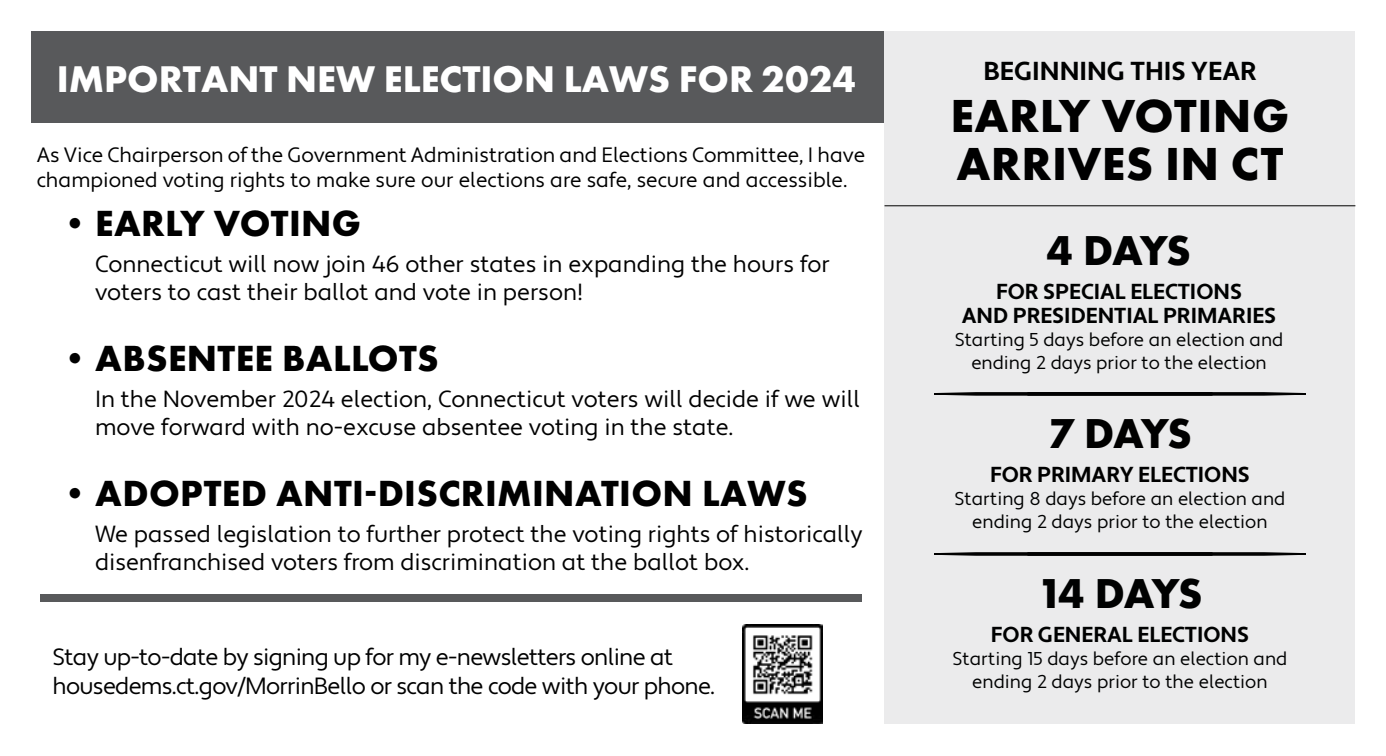
<style>
.page{position:relative;width:1386px;height:756px;background:#fff}
.page>*{position:absolute;margin:0;border:0;box-sizing:border-box;transform-origin:0 0}
.t1{font:700 48.12px/48.1px "Futura PT";letter-spacing:.01em;color:#000}
.t2{font:700 43.4px "Futura PT";letter-spacing:-.04em;color:#000101}
.t3{font:700 43.4px "Futura PT";color:#000}
.t4{font:700 38.5px "Futura PT";color:#fff}
.t5{font:700 37.8px "Futura PT";letter-spacing:.01em;color:#000}
.t6{font:700 25.9px "Apertura";color:#000101}
.t7{font:23.45px/28.2px "Apertura";letter-spacing:-.03em;color:#000101}
.t8{font:23.28px/28px "Apertura";color:#000}
.t9{font:700 21.7px/23.3px "Apertura";color:#000101;text-align:center}
.t10{font:700 21.7px "Apertura";color:#000}
.t11{font:20.82px/24.8px "Apertura";color:#000}
.t12{font:18.55px/23.3px "Apertura";color:#000101;text-align:center}
.s1{color:#000}
</style>
<div class="page">
<div style="left:40px;top:595px;width:822px;height:7px;background:#58595b"></div>
<div style="left:32px;top:31px;width:853px;height:92px;background:#58595b"></div>
<div style="left:885px;top:32px;width:470px;height:692px;background:#ebebec"></div>
<img style="left:742px;top:624px;width:80px;height:100px">
<hr style="left:885px;top:205px;width:470px;height:1px;background:#000">
<svg style="left:934px;top:392px;width:372px;height:4px"></svg>
<svg style="left:934px;top:552px;width:372px;height:4px"></svg>
<h3 class="t4" style="left:57px;top:54px;width:801px">IMPORTANT NEW ELECTION LAWS FOR 2024</h3>
<p class="t11" style="left:37px;top:143px;width:830px">As Vice Chairperson of the Government Administration and Elections Committee, I have championed voting rights to make sure our elections are safe, secure and accessible.</p>
<h3 class="t5" style="left:56px;top:199px;width:306px">•EARLY VOTING</h3>
<p class="t8" style="left:95px;top:251px;width:736px">Connecticut will now join 46 other states in expanding the hours for voters to cast their ballot and vote in person!</p>
<h3 class="t5" style="left:56px;top:334px;width:384px">•ABSENTEE BALLOTS</h3>
<p class="t8" style="left:95px;top:386px;width:767px">In the November 2024 election, Connecticut voters will decide if we will move forward with no-excuse absentee voting in the state.</p>
<h3 class="t5" style="left:56px;top:469px;width:753px">•ADOPTED ANTI-DISCRIMINATION LAWS</h3>
<p class="t8" style="left:95px;top:521px;width:769px">We passed legislation to further protect the voting rights of historically disenfranchised voters from discrimination at the ballot box.</p>
<p class="t7" style="left:52px;top:644px;width:664px">Stay up-to-date by signing up for my e-newsletters online at housedems.ct.gov/<span class="s1">MorrinBello or scan the code with your phone.</span></p>
<p class="t6" style="left:983px;top:56px;width:275px">BEGINNING THIS YEAR</p>
<h1 class="t1" style="left:951px;top:90px;width:340px">EARLY VOTING<br>ARRIVES IN CT</h1>
<h2 class="t2" style="left:1047px;top:222px;width:146px">4 DAYS</h2>
<p class="t9" style="left:962px;top:281px;width:316px">FOR SPECIAL ELECTIONS<br>AND PRESIDENTIAL PRIMARIES</p>
<p class="t12" style="left:955px;top:328px;width:330px">Starting 5 days before an election and ending 2 days prior to the election</p>
<h2 class="t3" style="left:1048px;top:406px;width:146px">7 DAYS</h2>
<p class="t10" style="left:990px;top:461px;width:261px">FOR PRIMARY ELECTIONS</p>
<p class="t12" style="left:955px;top:488px;width:332px">Starting 8 days before an election and ending 2 days prior to the election</p>
<h2 class="t2" style="left:1037px;top:566px;width:167px">14 DAYS</h2>
<p class="t9" style="left:991px;top:623px;width:260px">FOR GENERAL ELECTIONS</p>
<p class="t12" style="left:953px;top:648px;width:336px">Starting 15 days before an election and ending 2 days prior to the election</p>
</div>
